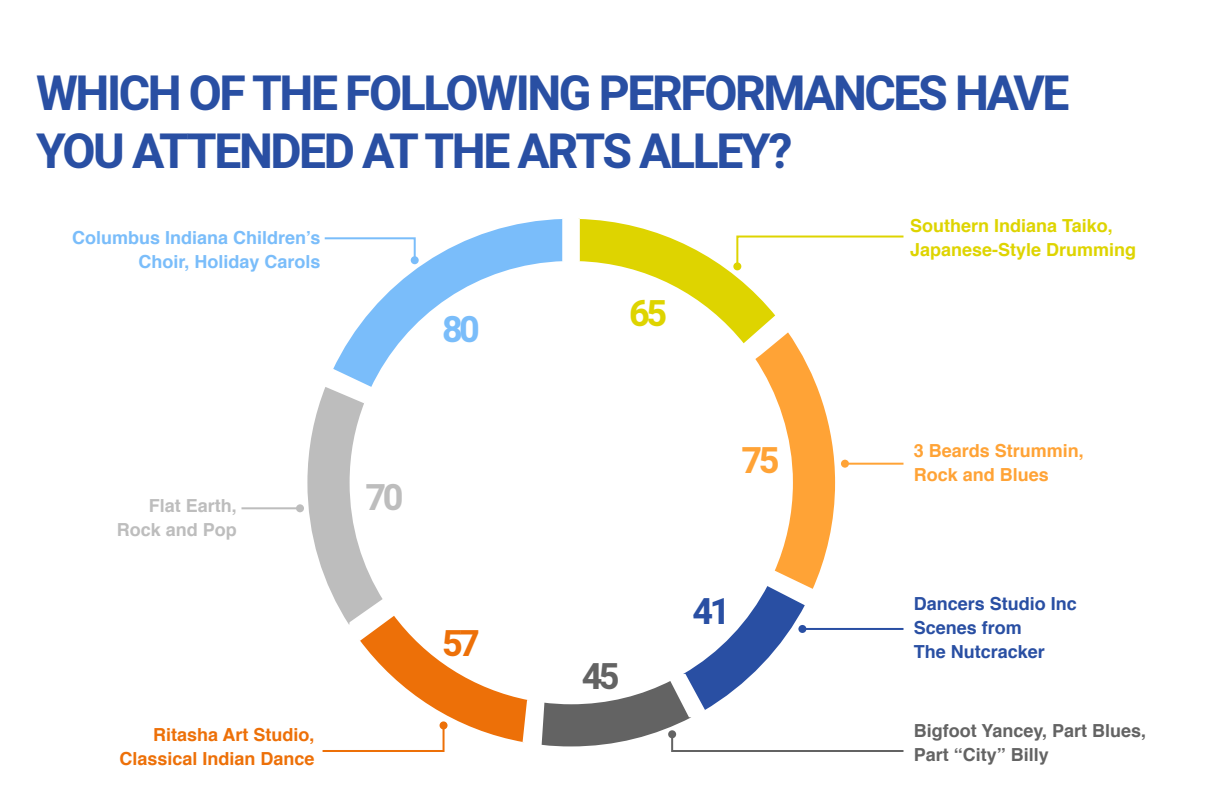
<style>
.page{position:relative;width:1224px;height:792px;background:#fff}
.page>*{position:absolute;margin:0;border:0;box-sizing:border-box;transform-origin:0 0}
.t1{font:700 48px/57.6px "Heebo";letter-spacing:-.05em;color:#294fa3}
.t2{font:700 36px "Heebo";color:#ded400}
.t3{font:700 36px "Heebo";color:#ffa336}
.t4{font:700 36px "Heebo";color:#294fa3}
.t5{font:700 36px "Heebo";color:#636363}
.t6{font:700 36px "Heebo";color:#ed7008}
.t7{font:700 36px "Heebo";color:#bdbdbd}
.t8{font:700 36px "Heebo";color:#7abdfa}
.t9{font:700 18px "Helvetica";color:#7abdfa}
.t10{font:700 18px/24px "Helvetica";color:#ded400}
.t11{font:700 18px "Helvetica";color:#294fa3}
.t12{font:700 18px/24px "Helvetica";color:#636363}
.t13{font:700 18px "Helvetica";color:#ed7008}
.t14{font:700 18px "Helvetica";color:#ffa336}
.t15{font:700 18px "Helvetica";color:#bdbdbd}
</style>
<div class="page">
<svg style="left:333px;top:220px;width:209px;height:165px"></svg>
<svg style="left:542px;top:219px;width:362px;height:533px"></svg>
<div style="left:668px;top:730px;width:8px;height:8px;background:#636363;border-radius:50%"></div>
<svg style="left:307px;top:385px;width:222px;height:367px"></svg>
<div style="left:440px;top:721px;width:8px;height:8px;background:#ed7008;border-radius:50%"></div>
<svg style="left:324px;top:236px;width:93px;height:26px"></svg>
<div style="left:411px;top:256px;width:8px;height:8px;background:#7abdfa;border-radius:50%"></div>
<hr style="left:845px;top:463px;width:59px;height:2px;background:#ffa336">
<div style="left:841px;top:460px;width:8px;height:8px;background:#ffa336;border-radius:50%"></div>
<hr style="left:241px;top:507px;width:59px;height:2px;background:#bdbdbd">
<div style="left:296px;top:504px;width:8px;height:8px;background:#bdbdbd;border-radius:50%"></div>
<hr style="left:802px;top:628px;width:102px;height:2px;background:#294fa3">
<div style="left:798px;top:625px;width:8px;height:8px;background:#294fa3;border-radius:50%"></div>
<p class="t1" style="left:36px;top:66px;width:1035px">WHICH OF THE FOLLOWING PERFORMANCES HAVE<br>YOU ATTENDED AT THE ARTS ALLEY?</p>
<p class="t9" style="left:72px;top:223px;width:250px">Columbus Indiana Children’s</p>
<p class="t9" style="left:139px;top:247px;width:184px">Choir, Holiday Carols</p>
<p class="t8" style="left:442px;top:304px;width:39px">80</p>
<p class="t15" style="left:149px;top:491px;width:90px">Flat Earth,</p>
<p class="t15" style="left:117px;top:515px;width:122px">Rock and Pop</p>
<p class="t13" style="left:153px;top:721px;width:163px">Ritasha Art Studio,</p>
<p class="t13" style="left:119px;top:745px;width:197px">Classical Indian Dance</p>
<p class="t7" style="left:366px;top:472px;width:39px">70</p>
<p class="t6" style="left:442px;top:618px;width:39px">57</p>
<p class="t2" style="left:629px;top:288px;width:39px">65</p>
<p class="t3" style="left:742px;top:435px;width:39px">75</p>
<p class="t5" style="left:582px;top:651px;width:39px">45</p>
<p class="t4" style="left:693px;top:586px;width:39px">41</p>
<p class="t10" style="left:910px;top:214px;width:228px">Southern Indiana Taiko,<br>Japanese-Style Drumming</p>
<p class="t14" style="left:914px;top:436px;width:172px">3 Beards Strummin,</p>
<p class="t14" style="left:914px;top:460px;width:137px">Rock and Blues</p>
<p class="t11" style="left:914px;top:589px;width:165px">Dancers Studio Inc</p>
<p class="t11" style="left:914px;top:613px;width:110px">Scenes from</p>
<p class="t11" style="left:914px;top:637px;width:133px">The Nutcracker</p>
<p class="t12" style="left:914px;top:719px;width:234px">Bigfoot Yancey, Part Blues,<br>Part “City” Billy</p>
</div>
